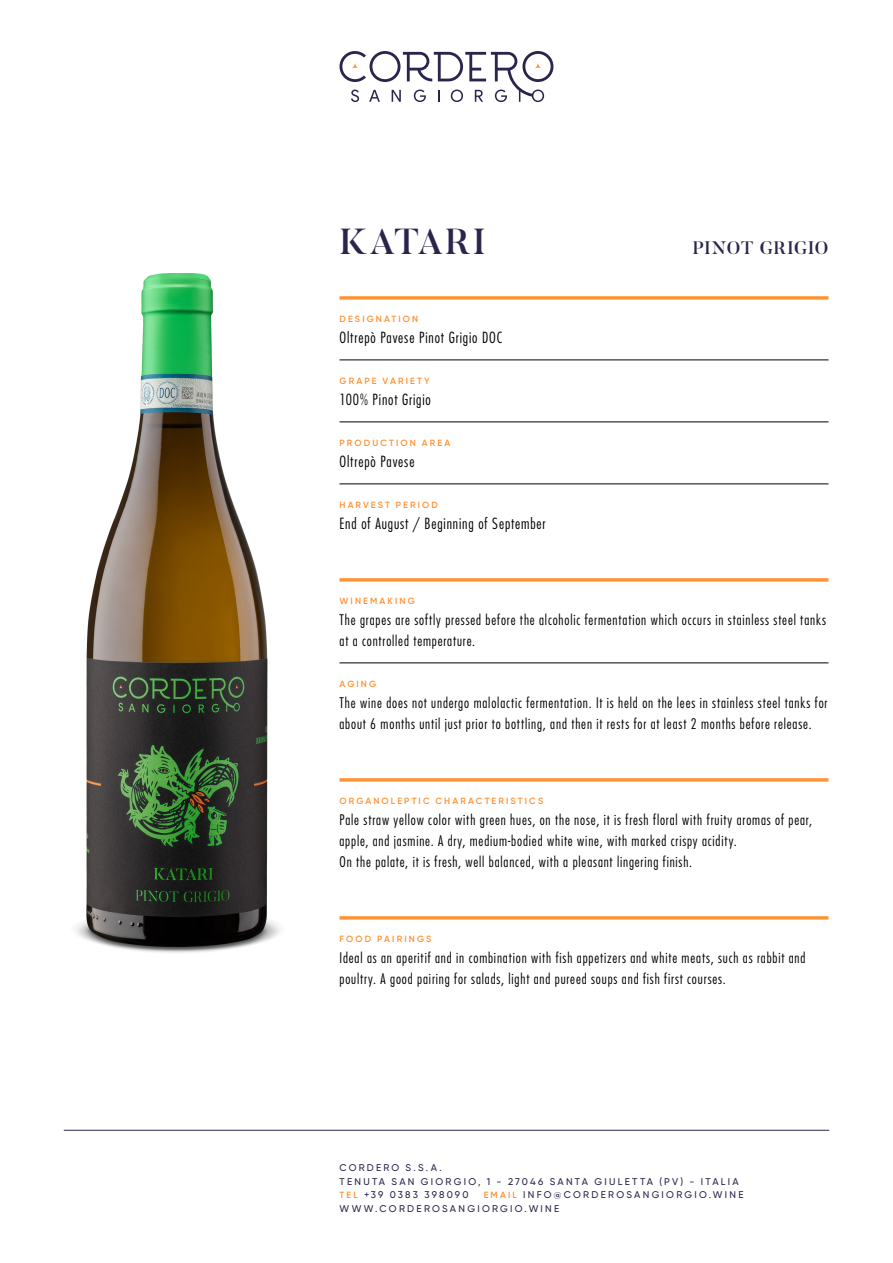
<style>
.page{position:relative;width:893px;height:1263px;background:#fff}
.page>*{position:absolute;margin:0;border:0;box-sizing:border-box;transform-origin:0 0}
.t1{font:500 36px "Butler";letter-spacing:.06em;color:#2a254c}
.t2{font:500 18px "Butler";letter-spacing:.03em;color:#2a254c}
.t3{font:300 condensed 15px "Futura Std";letter-spacing:.055em;color:#000}
.t4{font:300 condensed 14.25px/21px "Futura Std";letter-spacing:.06em;color:#000}
.t5{font:500 9.75px/13.5px "Gilroy";letter-spacing:.23em;color:#2a254c}
.t6{font:600 9px "Gilroy";letter-spacing:.235em;color:#ff9132}
.s1{font-weight:600;font-size:9px;color:#ff9132}
</style>
<div class="page">
<svg style="left:339px;top:51px;width:214px;height:51px"></svg>
<hr style="left:64px;top:1130px;width:765px;height:1px;background:#2a254c">
<svg style="left:339px;top:296px;width:489px;height:4px;background:#ffa251"></svg>
<svg style="left:339px;top:578px;width:489px;height:4px;background:#ffa151"></svg>
<hr style="left:339px;top:778px;width:489px;height:3px;background:#ff9132">
<hr style="left:339px;top:916px;width:489px;height:3px;background:#ff9132">
<hr style="left:339px;top:360px;width:489px;height:1px;background:#000">
<hr style="left:339px;top:422px;width:489px;height:1px;background:#000">
<hr style="left:339px;top:484px;width:489px;height:1px;background:#000">
<hr style="left:339px;top:663px;width:489px;height:1px;background:#000">
<img style="left:76px;top:273px;width:204px;height:680px">
<h1 class="t1" style="left:339px;top:218px;width:148px">KATARI</h1>
<p class="t6" style="left:340px;top:313px;width:80px">DESIGNATION</p>
<p class="t3" style="left:339px;top:328px;width:164px">Oltrepò Pavese Pinot Grigio DOC</p>
<p class="t6" style="left:340px;top:375px;width:92px">GRAPE VARIETY</p>
<p class="t3" style="left:339px;top:390px;width:93px">100% Pinot Grigio</p>
<p class="t6" style="left:340px;top:437px;width:112px">PRODUCTION AREA</p>
<p class="t3" style="left:339px;top:452px;width:76px">Oltrepò Pavese</p>
<p class="t6" style="left:340px;top:499px;width:100px">HARVEST PERIOD</p>
<p class="t3" style="left:339px;top:514px;width:208px">End of August / Beginning of September</p>
<p class="t2" style="left:693px;top:236px;width:137px">PINOT GRIGIO</p>
<p class="t6" style="left:340px;top:595px;width:77px">WINEMAKING</p>
<p class="t4" style="left:339px;top:609px;width:488px">The grapes are softly pressed before the alcoholic fermentation which occurs in stainless steel tanks at a controlled temperature.</p>
<p class="t6" style="left:340px;top:678px;width:38px">AGING</p>
<p class="t4" style="left:339px;top:692px;width:489px">The wine does not undergo malolactic fermentation. It is held on the lees in stainless steel tanks for about 6 months until just prior to bottling, and then it rests for at least 2 months before release.</p>
<p class="t6" style="left:340px;top:795px;width:205px">ORGANOLEPTIC CHARACTERISTICS</p>
<p class="t4" style="left:339px;top:809px;width:474px">Pale straw yellow color with green hues, on the nose, it is fresh floral with fruity aromas of pear, apple, and jasmine. A dry, medium-bodied white wine, with marked crispy acidity.<br>On the palate, it is fresh, well balanced, with a pleasant lingering finish.</p>
<p class="t6" style="left:340px;top:933px;width:93px">FOOD PAIRINGS</p>
<p class="t4" style="left:339px;top:947px;width:467px">Ideal as an aperitif and in combination with fish appetizers and white meats, such as rabbit and poultry. A good pairing for salads, light and pureed soups and fish first courses.</p>
<p class="t5" style="left:339px;top:1161px;width:401px">CORDERO S.S.A.<br>TENUTA SAN GIORGIO, 1 - 27046 SANTA GIULETTA (PV) - ITALIA<br><span class="s1">TEL</span> +39 0383 398090</p>
<p class="t5" style="left:340px;top:1188px;width:406px;text-indent:144px"><span class="s1">EMAIL</span> INFO@CORDEROSANGIORGIO.WINE<br>WWW.CORDEROSANGIORGIO.WINE</p>
</div>
